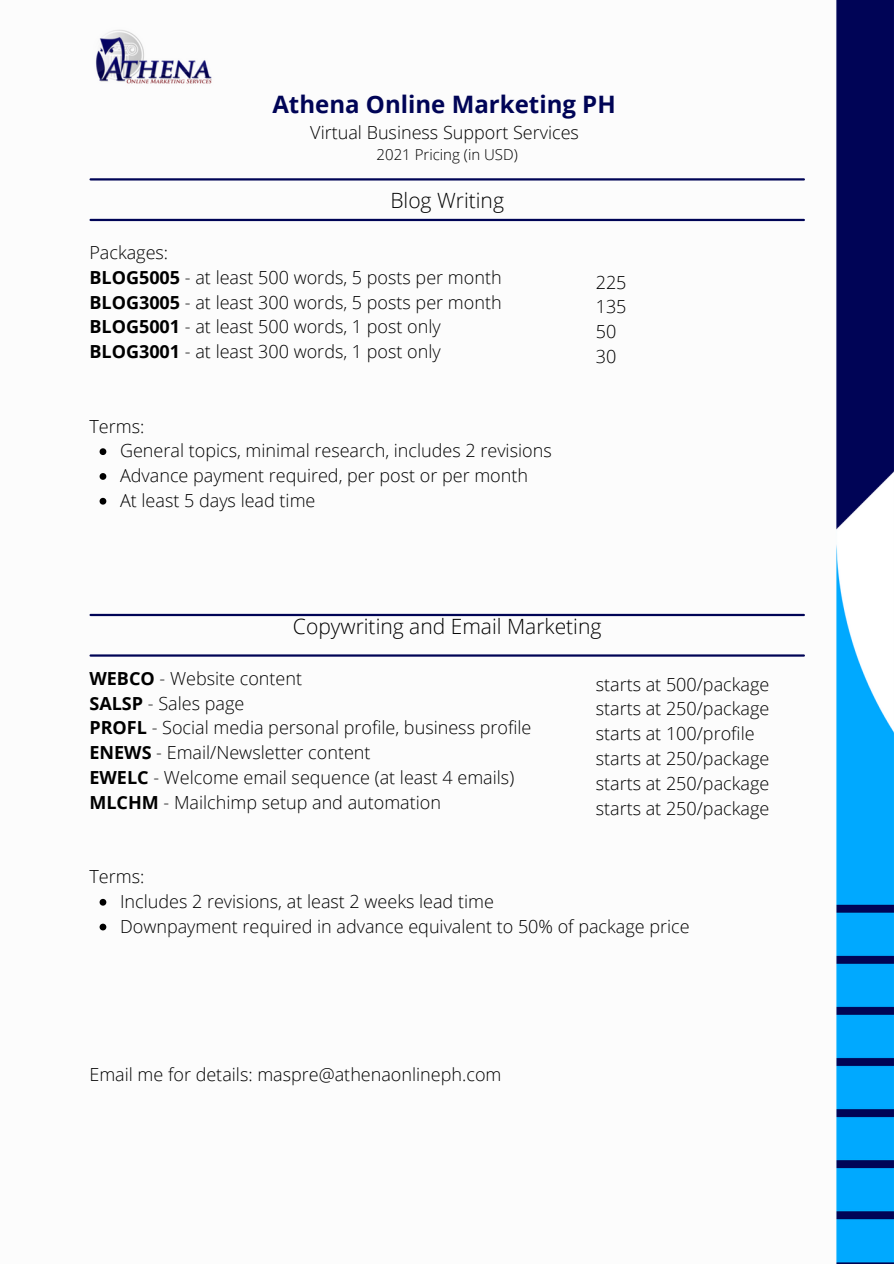
<style>
.page{position:relative;width:894px;height:1264px;background:#fff}
.page>*{position:absolute;margin:0;border:0;box-sizing:border-box;transform-origin:0 0}
.t1{font:700 24px "Open Sans";color:#000456}
.t2{font:300 21px "Open Sans";color:#000}
.t3{font:300 18px "Open Sans";color:#000}
.t4{font:300 15px "Open Sans";color:#000}
.s1{font-weight:700}
</style>
<div class="page">
<img style="left:89px;top:0;width:804px;height:1263px">
<svg style="left:99px;top:448px;width:7px;height:7px"></svg>
<svg style="left:99px;top:473px;width:7px;height:7px"></svg>
<svg style="left:99px;top:498px;width:7px;height:6px"></svg>
<svg style="left:99px;top:898px;width:7px;height:7px"></svg>
<svg style="left:99px;top:923px;width:7px;height:7px"></svg>
<img style="left:89px;top:27px;width:129px;height:63px">
<hr style="left:90px;top:178px;width:713px;height:2px;background:#000456">
<hr style="left:90px;top:219px;width:713px;height:2px;background:#000456">
<hr style="left:90px;top:614px;width:713px;height:2px;background:#000456">
<hr style="left:90px;top:654px;width:713px;height:2px;background:#000456">
<p class="t1" style="left:272px;top:87px;width:345px">Athena Online Marketing PH</p>
<p class="t3" style="left:310px;top:120px;width:270px">Virtual Business Support Services</p>
<p class="t4" style="left:376px;top:144px;width:143px">2021 Pricing (in USD)</p>
<p class="t2" style="left:390px;top:186px;width:115px">Blog Writing</p>
<p class="t3" style="left:89px;top:240px;width:80px">Packages:</p>
<p class="t3" style="left:89px;top:264px;width:413px"><span class="s1">BLOG5005</span> - at least 500 words, 5 posts per month</p>
<p class="t3" style="left:89px;top:289px;width:413px"><span class="s1">BLOG3005</span> - at least 300 words, 5 posts per month</p>
<p class="t3" style="left:89px;top:314px;width:353px"><span class="s1">BLOG5001</span> - at least 500 words, 1 post only</p>
<p class="t3" style="left:89px;top:339px;width:353px"><span class="s1">BLOG3001</span> - at least 300 words, 1 post only</p>
<p class="t3" style="left:89px;top:413px;width:56px">Terms:</p>
<p class="t3" style="left:120px;top:438px;width:433px">General topics, minimal research, includes 2 revisions</p>
<p class="t3" style="left:120px;top:463px;width:409px">Advance payment required, per post or per month</p>
<p class="t3" style="left:120px;top:487px;width:197px">At least 5 days lead time</p>
<p class="t3" style="left:595px;top:269px;width:32px">225</p>
<p class="t3" style="left:595px;top:294px;width:32px">135</p>
<p class="t3" style="left:595px;top:319px;width:22px">50</p>
<p class="t3" style="left:595px;top:344px;width:22px">30</p>
<p class="t2" style="left:293px;top:611px;width:310px">Copywriting and Email Marketing</p>
<p class="t3" style="left:89px;top:665px;width:214px"><span class="s1">WEBCO</span> - Website content</p>
<p class="t3" style="left:89px;top:690px;width:156px"><span class="s1">SALSP</span> - Sales page</p>
<p class="t3" style="left:89px;top:715px;width:443px"><span class="s1">PROFL</span> - Social media personal profile, business profile</p>
<p class="t3" style="left:89px;top:740px;width:282px"><span class="s1">ENEWS</span> - Email/Newsletter content</p>
<p class="t3" style="left:89px;top:764px;width:426px"><span class="s1">EWELC</span> - Welcome email sequence (at least 4 emails)</p>
<p class="t3" style="left:89px;top:789px;width:353px"><span class="s1">MLCHM</span> - Mailchimp setup and automation</p>
<p class="t3" style="left:595px;top:671px;width:175px">starts at 500/package</p>
<p class="t3" style="left:595px;top:696px;width:175px">starts at 250/package</p>
<p class="t3" style="left:595px;top:721px;width:160px">starts at 100/profile</p>
<p class="t3" style="left:595px;top:745px;width:175px">starts at 250/package</p>
<p class="t3" style="left:595px;top:770px;width:175px">starts at 250/package</p>
<p class="t3" style="left:595px;top:795px;width:175px">starts at 250/package</p>
<p class="t3" style="left:89px;top:863px;width:56px">Terms:</p>
<p class="t3" style="left:120px;top:888px;width:375px">Includes 2 revisions, at least 2 weeks lead time</p>
<p class="t3" style="left:120px;top:913px;width:571px">Downpayment required in advance equivalent to 50% of package price</p>
<p class="t3" style="left:89px;top:1062px;width:413px">Email me for details: maspre@athenaonlineph.com</p>
</div>
